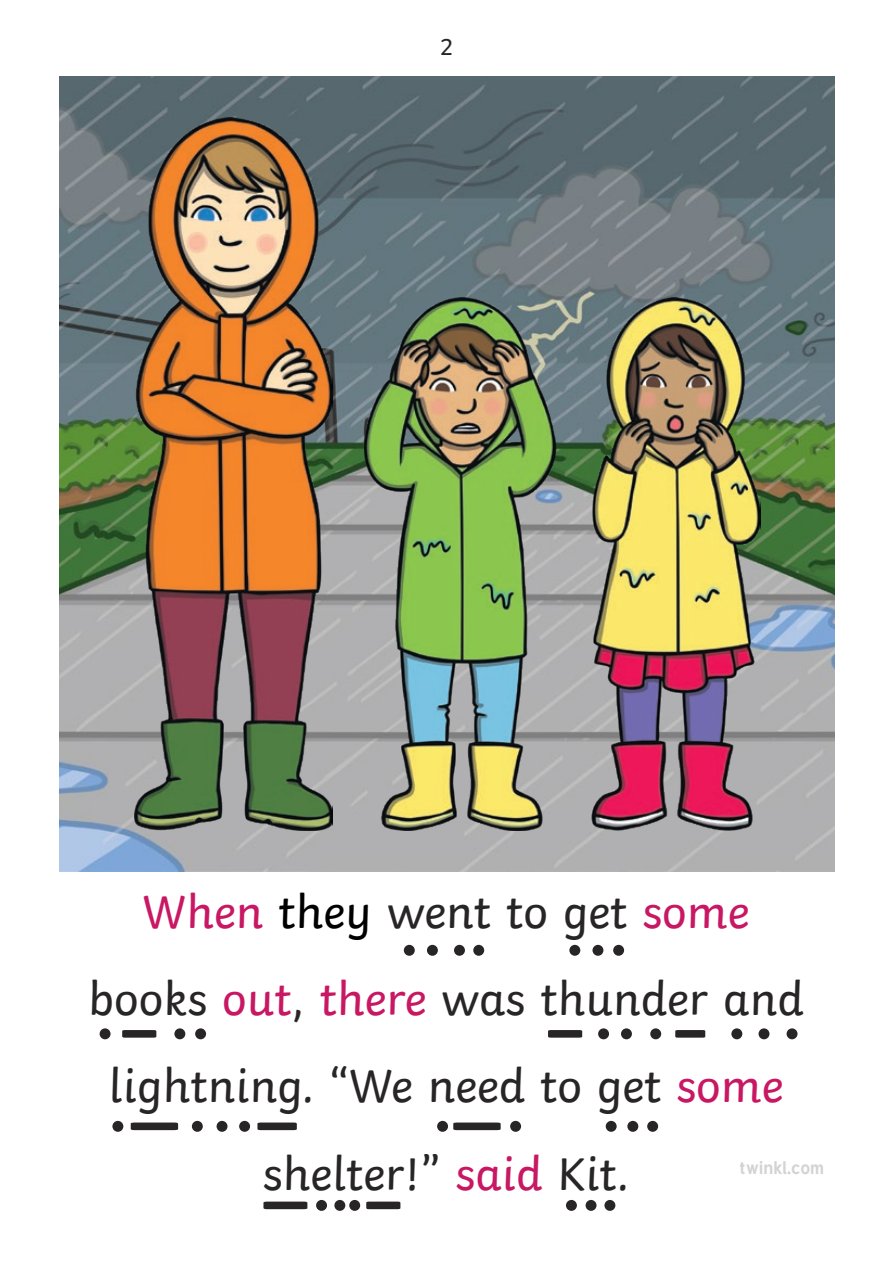
<style>
.page{position:relative;width:893px;height:1263px;background:#fff}
.page>*{position:absolute;margin:0;border:0;box-sizing:border-box;transform-origin:0 0}
.t1{font:48.15px/87.3px "Twinkl";color:#282526;text-align:center}
.t2{font:24.15px "Twinkl";color:#282526}
.t3{font:700 18px "Tuffy";color:#d2d3d5}
.s1{color:#c81863}
.s2{color:#000}
</style>
<div class="page">
<img style="left:60px;top:77px;width:775px;height:794px">
<img style="left:364px;top:298px;width:396px;height:532px">
<img style="left:134px;top:118px;width:199px;height:712px">
<svg style="left:122px;top:1030px;width:34px;height:8px"></svg>
<div style="left:404px;top:945px;width:11px;height:11px;background:#282526;border-radius:50%"></div>
<div style="left:427px;top:945px;width:11px;height:11px;background:#282526;border-radius:50%"></div>
<div style="left:454px;top:945px;width:11px;height:11px;background:#282526;border-radius:50%"></div>
<div style="left:473px;top:945px;width:11px;height:11px;background:#282526;border-radius:50%"></div>
<div style="left:569px;top:945px;width:11px;height:11px;background:#282526;border-radius:50%"></div>
<div style="left:592px;top:945px;width:11px;height:11px;background:#282526;border-radius:50%"></div>
<div style="left:613px;top:945px;width:11px;height:11px;background:#282526;border-radius:50%"></div>
<div style="left:100px;top:1028px;width:11px;height:11px;background:#282526;border-radius:50%"></div>
<div style="left:174px;top:1028px;width:11px;height:11px;background:#282526;border-radius:50%"></div>
<div style="left:195px;top:1028px;width:11px;height:11px;background:#282526;border-radius:50%"></div>
<svg style="left:548px;top:1030px;width:34px;height:8px"></svg>
<div style="left:598px;top:1028px;width:11px;height:11px;background:#282526;border-radius:50%"></div>
<div style="left:621px;top:1028px;width:11px;height:11px;background:#282526;border-radius:50%"></div>
<div style="left:650px;top:1028px;width:11px;height:11px;background:#282526;border-radius:50%"></div>
<svg style="left:675px;top:1030px;width:30px;height:8px"></svg>
<div style="left:731px;top:1028px;width:11px;height:11px;background:#282526;border-radius:50%"></div>
<div style="left:758px;top:1028px;width:11px;height:11px;background:#282526;border-radius:50%"></div>
<div style="left:787px;top:1028px;width:10px;height:11px;background:#282526;border-radius:50%"></div>
<svg style="left:131px;top:1122px;width:47px;height:8px"></svg>
<div style="left:112px;top:1121px;width:11px;height:11px;background:#282526;border-radius:50%"></div>
<div style="left:192px;top:1121px;width:11px;height:11px;background:#282526;border-radius:50%"></div>
<div style="left:217px;top:1121px;width:10px;height:11px;background:#282526;border-radius:50%"></div>
<div style="left:239px;top:1121px;width:11px;height:11px;background:#282526;border-radius:50%"></div>
<svg style="left:257px;top:1122px;width:40px;height:8px"></svg>
<svg style="left:453px;top:1122px;width:48px;height:8px"></svg>
<div style="left:437px;top:1121px;width:11px;height:11px;background:#282526;border-radius:50%"></div>
<div style="left:510px;top:1121px;width:11px;height:11px;background:#282526;border-radius:50%"></div>
<div style="left:606px;top:1121px;width:11px;height:11px;background:#282526;border-radius:50%"></div>
<div style="left:627px;top:1121px;width:11px;height:11px;background:#282526;border-radius:50%"></div>
<div style="left:647px;top:1121px;width:11px;height:11px;background:#282526;border-radius:50%"></div>
<svg style="left:263px;top:1201px;width:44px;height:8px"></svg>
<div style="left:316px;top:1200px;width:11px;height:11px;background:#282526;border-radius:50%"></div>
<div style="left:334px;top:1200px;width:11px;height:11px;background:#282526;border-radius:50%"></div>
<div style="left:349px;top:1200px;width:11px;height:11px;background:#282526;border-radius:50%"></div>
<svg style="left:366px;top:1201px;width:34px;height:8px"></svg>
<div style="left:566px;top:1200px;width:11px;height:11px;background:#282526;border-radius:50%"></div>
<div style="left:586px;top:1200px;width:10px;height:11px;background:#282526;border-radius:50%"></div>
<div style="left:604px;top:1200px;width:11px;height:11px;background:#282526;border-radius:50%"></div>
<p class="t2" style="left:439px;top:28px;width:16px">2</p>
<p class="t1" style="left:88px;top:864px;width:717px"><span class="s1">When</span> <span class="s2">they</span> went to get <span class="s1">some </span>books <span class="s1">out</span>, <span class="s1">there</span> was thunder and lightning. “We need to get <span class="s1">some </span>shelter!” <span class="s1">said</span> Kit.</p>
<p class="t3" style="left:740px;top:1154px;width:86px">twinkl.com</p>
</div>
